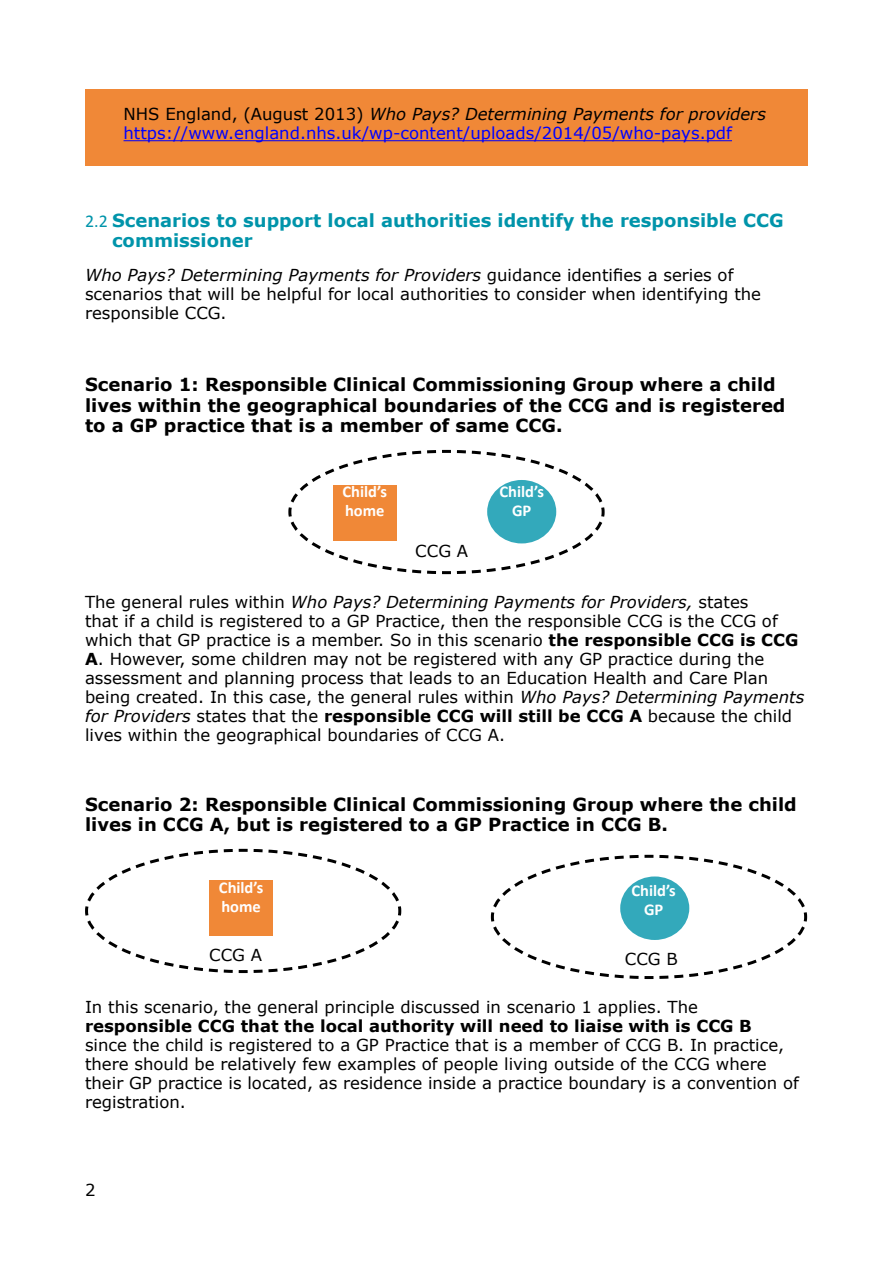
<style>
.page{position:relative;width:893px;height:1263px;background:#fff}
.page>*{position:absolute;margin:0;border:0;box-sizing:border-box;transform-origin:0 0}
.t1{font:700 18px/20.7px "Verdana";color:#000}
.t2{font:700 18px/20.7px "Verdana";color:#0094aa}
.t3{font:16.5px/18.9px "Verdana";color:#000}
.t4{font:16.5px/19px "Verdana";color:#00f}
.t5{font:700 16.5px "Verdana";color:#000}
.t6{font:700 16.5px/18.9px "Calibri";color:#fff}
.s1{color:#000}
.s2{font-style:italic;color:#000}
.s3{font-family:"Calibri";font-weight:400}
.s4{font-style:italic}
.s5{font-weight:700}
</style>
<div class="page">
<div style="left:85px;top:89px;width:723px;height:77px;background:#f08837"></div>
<hr style="left:124px;top:140px;width:608px;height:1px;background:#00f">
<svg style="left:288px;top:449px;width:317px;height:126px"></svg>
<div style="left:333px;top:485px;width:64px;height:55px;background:#f08837"></div>
<div style="left:487px;top:480px;width:69px;height:63px;background:#33a9bb;border-radius:50%"></div>
<div style="left:415px;top:544px;width:60px;height:18px;background:#fff"></div>
<svg style="left:85px;top:848px;width:317px;height:126px"></svg>
<svg style="left:490px;top:854px;width:318px;height:125px"></svg>
<div style="left:209px;top:880px;width:64px;height:56px;background:#f08837"></div>
<div style="left:209px;top:948px;width:60px;height:18px;background:#fff"></div>
<div style="left:625px;top:952px;width:60px;height:18px;background:#fff"></div>
<div style="left:620px;top:876px;width:69px;height:64px;background:#33a9bb;border-radius:50%"></div>
<p class="t4" style="left:124px;top:105px;width:644px"><span class="s1">NHS England, (August 2013)</span> <span class="s2">Who Pays? Determining Payments for providers </span>https://www.england.nhs.uk/wp-content/uploads/2014/05/who-pays.pdf</p>
<p class="t2" style="left:112px;top:209px;width:673px;text-indent:-27px"><span class="s3">2.2</span> Scenarios to support local authorities identify the responsible CCG commissioner</p>
<p class="t3" style="left:85px;top:266px;width:678px"><span class="s4">Who Pays? Determining Payments for Providers</span> guidance identifies a series of scenarios that will be helpful for local authorities to consider when identifying the responsible CCG.</p>
<p class="t1" style="left:85px;top:373px;width:702px">Scenario 1: Responsible Clinical Commissioning Group where a child lives within the geographical boundaries of the CCG and is registered to a GP practice that is a member of same CCG.</p>
<p class="t6" style="left:343px;top:482px;width:46px">Child’s home</p>
<p class="t6" style="left:499px;top:482px;width:46px;text-align:center">Child’s<br>GP</p>
<p class="t3" style="left:415px;top:541px;width:54px">CCG A</p>
<p class="t3" style="left:85px;top:592px;width:721px">The general rules within <span class="s4">Who Pays? Determining Payments for Providers,</span> states<br>that if a child is registered to a GP Practice, then the responsible CCG is the CCG of which that GP practice is a member. So in this scenario <span class="s5">the responsible CCG is CCG A</span>. However, some children may not be registered with any GP practice during the assessment and planning process that leads to an Education Health and Care Plan being created. In this case, the general rules within <span class="s4">Who Pays? Determining Payments for Providers</span> states that the <span class="s5">responsible CCG will still be CCG A</span> because the child lives within the geographical boundaries of CCG A.</p>
<p class="t1" style="left:85px;top:793px;width:713px">Scenario 2: Responsible Clinical Commissioning Group where the child lives in CCG A, but is registered to a GP Practice in CCG B.</p>
<p class="t6" style="left:219px;top:878px;width:46px">Child’s home</p>
<p class="t3" style="left:209px;top:945px;width:54px">CCG A</p>
<p class="t3" style="left:625px;top:949px;width:54px">CCG B</p>
<p class="t6" style="left:631px;top:881px;width:46px;text-align:center">Child’s<br>GP</p>
<p class="t3" style="left:85px;top:997px;width:614px">In this scenario, the general principle discussed in scenario 1 applies. The</p>
<p class="t5" style="left:85px;top:1014px;width:668px">responsible CCG that the local authority will need to liaise with is CCG B</p>
<p class="t3" style="left:85px;top:1035px;width:715px">since the child is registered to a GP Practice that is a member of CCG B. In practice, there should be relatively few examples of people living outside of the CCG where their GP practice is located, as residence inside a practice boundary is a convention of registration.</p>
<p class="t3" style="left:85px;top:1180px;width:12px">2</p>
</div>
